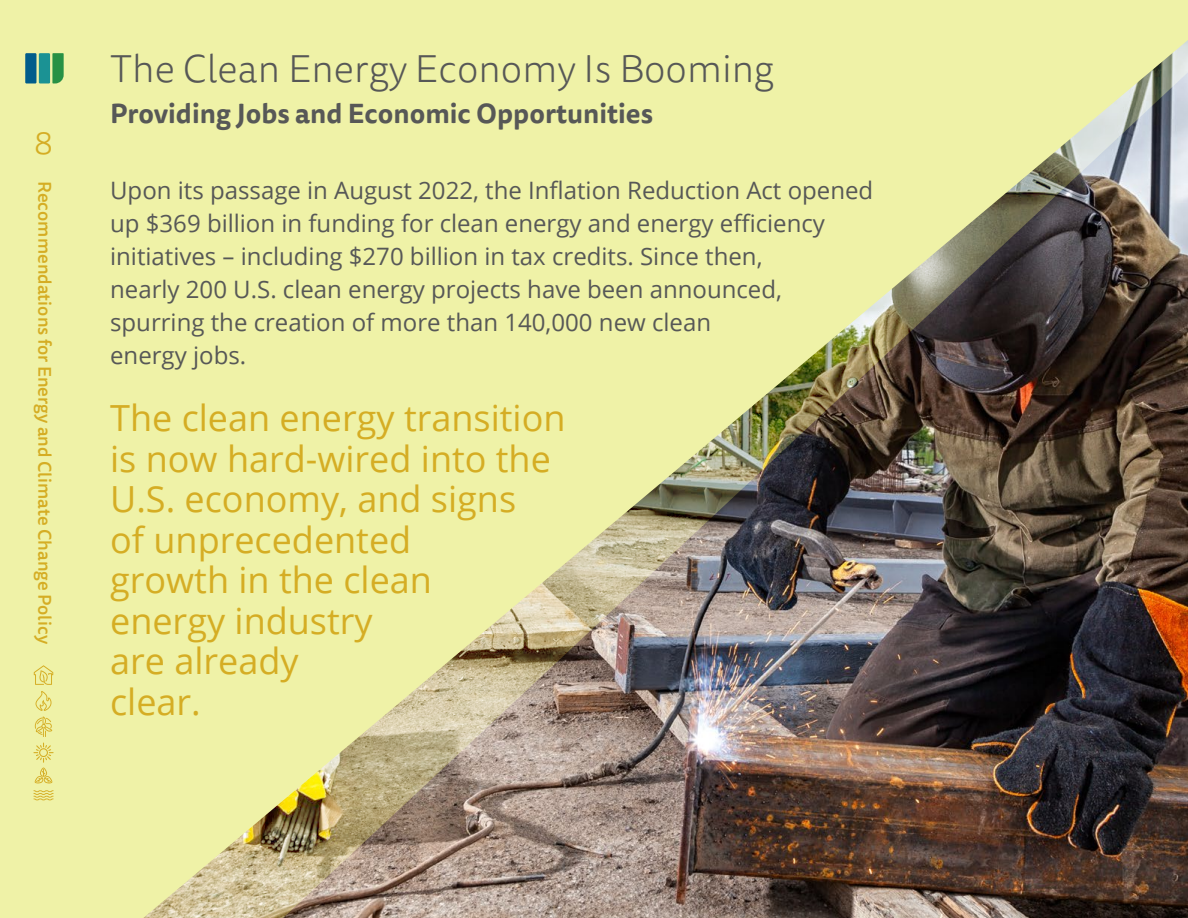
<style>
.page{position:relative;width:1188px;height:918px;background:#fff}
.page>*{position:absolute;margin:0;border:0;box-sizing:border-box;transform-origin:0 0}
.t1{font:300 39px "Tisa Sans OT";color:#575857}
.Highlight{font:36px/40.5px "Open Sans";color:#d5ad24}
.t2{font:300 34.65px "Tisa Sans OT";color:#d5ad24}
.t3{font:700 27px "Tisa Sans OT";color:#575857}
.Paragraph{font:24px/33px "Open Sans";color:#575857}
.t4{font:500 18px "Tisa Sans OT";color:#d5ad24}
</style>
<div class="page">
<img style="left:0;top:0;width:1188px;height:918px">
<div style="left:25px;top:53px;width:11px;height:30px;background:#005d8b"></div>
<div style="left:39px;top:53px;width:11px;height:30px;background:#1b9294"></div>
<svg style="left:52px;top:53px;width:12px;height:30px"></svg>
<svg style="left:36px;top:691px;width:16px;height:20px"></svg>
<svg style="left:33px;top:743px;width:21px;height:40px"></svg>
<svg style="left:35px;top:717px;width:17px;height:20px"></svg>
<svg style="left:33px;top:790px;width:21px;height:10px"></svg>
<svg style="left:34px;top:665px;width:19px;height:20px"></svg>
<p class="t2" style="left:34px;top:122px;width:21px">8</p>
<p class="t4" style="left:56px;top:181px;width:465px;rotate:90deg">Recommendations for Energy and Climate Change Policy</p>
<p class="t1" style="left:110px;top:45px;width:665px">The Clean Energy Economy Is Booming</p>
<p class="t3" style="left:110px;top:96px;width:545px">Providing Jobs and Economic Opportunities</p>
<p class="Paragraph" style="left:110px;top:173px;width:765px">Upon its passage in August 2022, the Inflation Reduction Act opened up $369 billion in funding for clean energy and energy efficiency initiatives – including $270 billion in tax credits. Since then,<br>nearly 200 U.S. clean energy projects have been announced, spurring the creation of more than 140,000 new clean<br>energy jobs.</p>
<p class="Highlight" style="left:110px;top:397px;width:457px">The clean energy transition is now hard-wired into the<br>U.S. economy, and signs<br>of unprecedented<br>growth in the clean<br>energy industry<br>are already<br>clear.</p>
</div>
